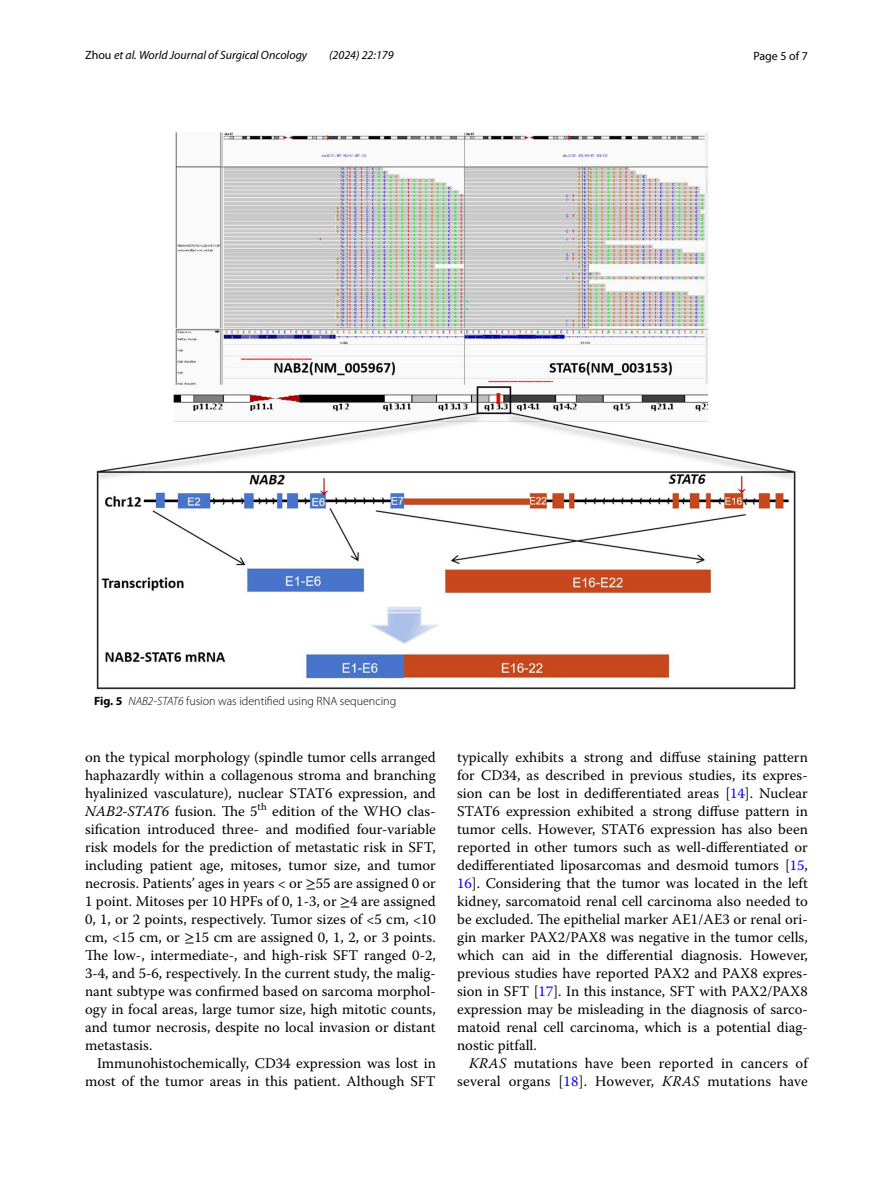
<style>
.page{position:relative;width:893px;height:1187px;background:#fff}
.page>*{position:absolute;margin:0;border:0;box-sizing:border-box;transform-origin:0 0}
.t1{font:14.7px/18px "Warnock Pro";color:#000;text-align:justify}
.t2{font:300 12px "Myriad Pro";color:#000}
.t3{font:italic 12px "Myriad Pro";color:#000}
.t4{font:12px "Myriad Pro";color:#000}
.s1{font-style:normal}
.s2{font-weight:700}
.s3{font-style:italic}
.s4{font-family:"STIX"}
.s5{color:#00f}
</style>
<div class="page">
<img style="left:96px;top:133px;width:700px;height:556px">
<p class="t3" style="left:85px;top:48px;width:224px"><span class="s1">Zhou</span> et al. World Journal of Surgical Oncology</p>
<p class="t3" style="left:329px;top:48px;width:66px">(2024) 22:179</p>
<p class="t4" style="left:753px;top:48px;width:56px">Page 5 of 7</p>
<p class="t2" style="left:94px;top:694px;width:304px"><span class="s2">Fig. 5</span> <span class="s3">NAB2-STAT6</span> fusion was identified using RNA sequencing</p>
<p class="t1" style="left:85px;top:747px;width:352px">on the typical morphology (spindle tumor cells arranged haphazardly within a collagenous stroma and branching hyalinized vasculature), nuclear STAT6 expression, and <span class="s3">NAB2-STAT6</span> fusion. The 5<sup>th</sup> edition of the WHO clas&shy;sification introduced three- and modified four-variable risk models for the prediction of metastatic risk in SFT, including patient age, mitoses, tumor size, and tumor necrosis. Patients’ ages in years &lt; or <span class="s4">≥</span>55 are assigned 0 or 1 point. Mitoses per 10 HPFs of 0, 1-3, or <span class="s4">≥</span>4 are assigned 0, 1, or 2 points, respectively. Tumor sizes of &lt;5 cm, &lt;10 cm, &lt;15 cm, or <span class="s4">≥</span>15 cm are assigned 0, 1, 2, or 3 points.<br>The low-, intermediate-, and high-risk SFT ranged 0-2, 3-4, and 5-6, respectively. In the current study, the malig&shy;nant subtype was confirmed based on sarcoma morphol&shy;ogy in focal areas, large tumor size, high mitotic counts, and tumor necrosis, despite no local invasion or distant metastasis.</p>
<p class="t1" style="left:85px;top:1053px;width:352px;text-align:right">Immunohistochemically, CD34 expression was lost in most of the tumor areas in this patient. Although SFT</p>
<p class="t1" style="left:457px;top:747px;width:352px">typically exhibits a strong and diffuse staining pattern for CD34, as described in previous studies, its expres&shy;sion can be lost in dedifferentiated areas [<span class="s5">14</span>]. Nuclear STAT6 expression exhibited a strong diffuse pattern in tumor cells. However, STAT6 expression has also been reported in other tumors such as well-differentiated or dedifferentiated liposarcomas and desmoid tumors [<span class="s5">15</span>, <span class="s5">16</span>]. Considering that the tumor was located in the left kidney, sarcomatoid renal cell carcinoma also needed to be excluded. The epithelial marker AE1/AE3 or renal ori&shy;gin marker PAX2/PAX8 was negative in the tumor cells, which can aid in the differential diagnosis. However, previous studies have reported PAX2 and PAX8 expres&shy;sion in SFT [<span class="s5">17</span>]. In this instance, SFT with PAX2/PAX8 expression may be misleading in the diagnosis of sarco&shy;matoid renal cell carcinoma, which is a potential diag&shy;nostic pitfall.</p>
<p class="t1" style="left:457px;top:1053px;width:352px;text-align:right"><span class="s3">KRAS</span> mutations have been reported in cancers of several organs [<span class="s5">18</span>]. However, <span class="s3">KRAS</span> mutations have</p>
</div>
